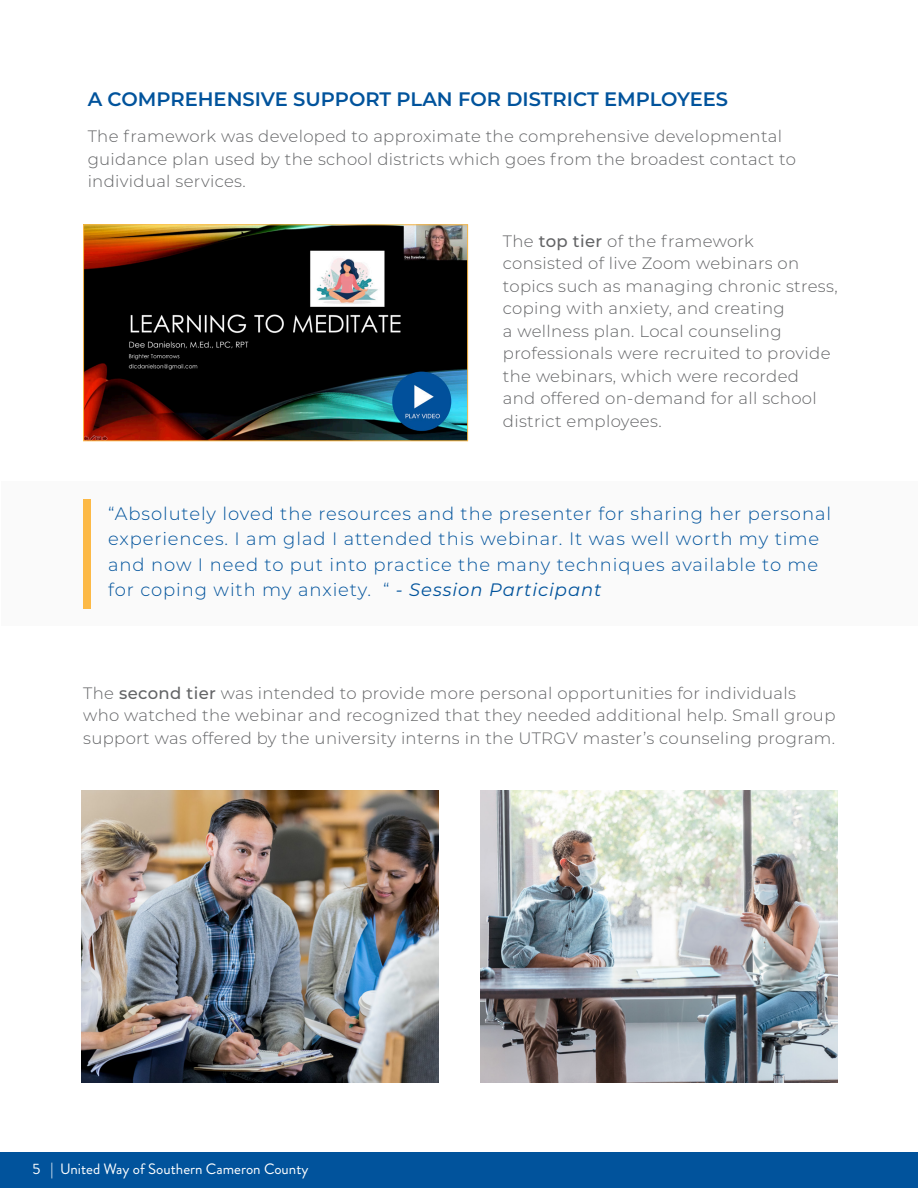
<style>
.page{position:relative;width:918px;height:1188px;background:#fff}
.page>*{position:absolute;margin:0;border:0;box-sizing:border-box;transform-origin:0 0}
.t1{font:600 19.5px "Montserrat";color:#01539c}
.t2{font:300 18px/25.5px "Montserrat";letter-spacing:.05em;color:#01539c}
.t3{font:300 16.5px/22.5px "Montserrat";letter-spacing:.02em;color:#636466}
.t4{font:15px "Brandon Grotesque";color:#fff}
.s1{font-weight:500}
.s2{font-weight:400;font-style:italic}
</style>
<div class="page">
<div style="left:0;top:1152px;width:918px;height:36px;background:#01539c"></div>
<img style="left:85px;top:226px;width:381px;height:213px">
<div style="left:83px;top:224px;width:385px;height:217px;border:1px solid #fbb846"></div>
<div style="left:1px;top:482px;width:917px;height:144px;background:#fafafa"></div>
<div style="left:84px;top:499px;width:7px;height:109px;background:#fcb946"></div>
<img style="left:82px;top:790px;width:357px;height:292px">
<img style="left:481px;top:790px;width:357px;height:292px">
<p class="t1" style="left:88px;top:86px;width:642px">A COMPREHENSIVE SUPPORT PLAN FOR DISTRICT EMPLOYEES</p>
<p class="t3" style="left:88px;top:125px;width:710px">The framework was developed to approximate the comprehensive developmental guidance plan used by the school districts which goes from the broadest contact to individual services.</p>
<p class="t3" style="left:503px;top:229px;width:336px">The <span class="s1">top tier</span> of the framework consisted of live Zoom webinars on topics such as managing chronic stress, coping with anxiety, and creating<br>a wellness plan. Local counseling professionals were recruited to provide the webinars, which were recorded<br>and offered on-demand for all school district employees.</p>
<p class="t2" style="left:108px;top:500px;width:724px">“Absolutely loved the resources and the presenter for sharing her personal experiences. I am glad I attended this webinar. It was well worth my time and now I need to put into practice the many techniques available to me for coping with my anxiety. “ <span class="s2">- Session Participant</span></p>
<p class="t3" style="left:83px;top:681px;width:754px">The <span class="s1">second tier</span> was intended to provide more personal opportunities for individuals who watched the webinar and recognized that they needed additional help. Small group support was offered by the university interns in the UTRGV master’s counseling program.</p>
<p class="t4" style="left:32px;top:1159px;width:278px">5 | United Way of Southern Cameron County</p>
</div>
